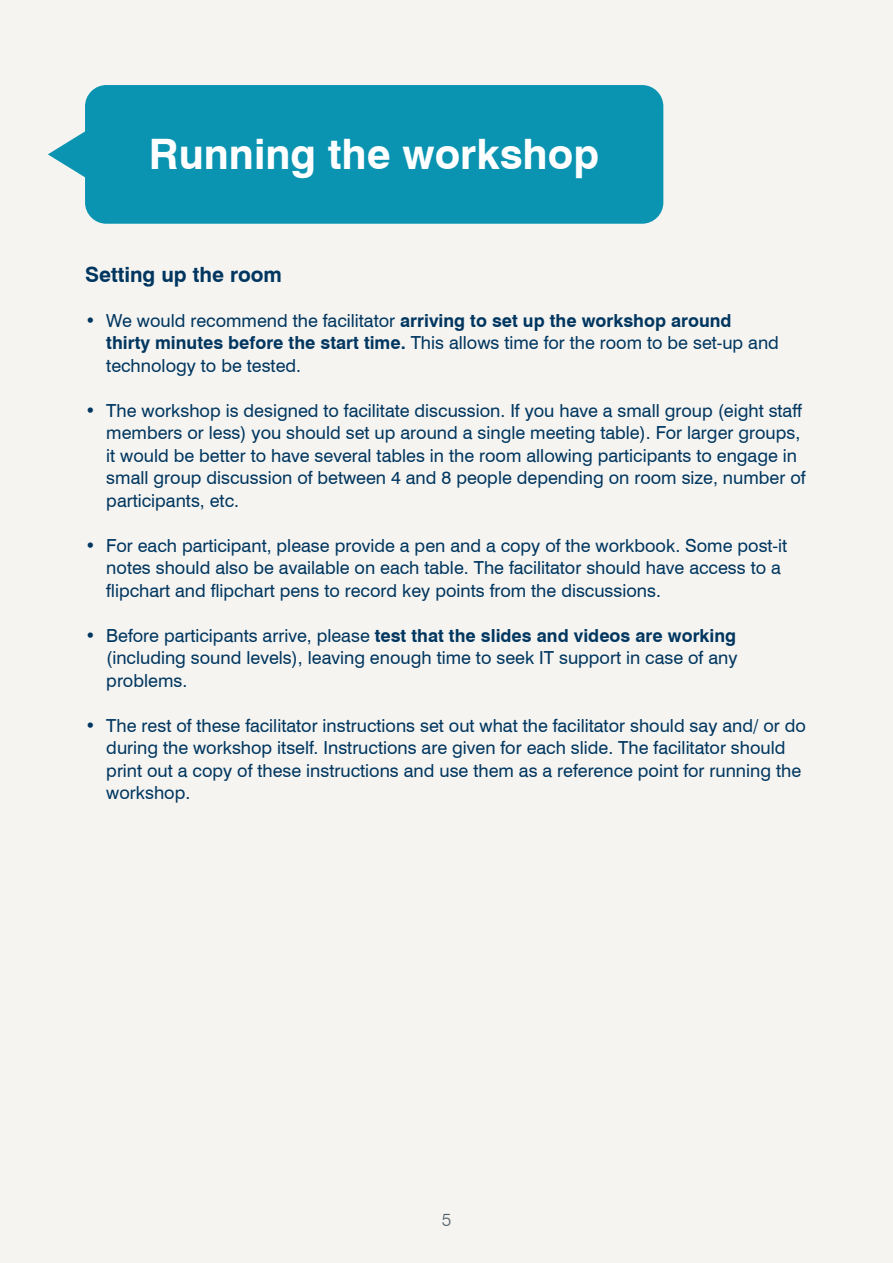
<style>
.page{position:relative;width:893px;height:1263px;background:#f5f4f1}
.page>*{position:absolute;margin:0;border:0;box-sizing:border-box;transform-origin:0 0}
.t1{font:700 42px "Swiss 721 BT";color:#fff}
.t2{font:700 21px "Swiss 721 BT";color:#00365f}
.t3{font:18px/22.5px "Swiss 721 BT";color:#00365f}
.t4{font:300 18px "Swiss 721 BT";color:#54616c}
.s1{font-weight:700}
</style>
<div class="page">
<div style="left:85px;top:85px;width:578px;height:139px;background:#0a94b1;border-radius:21px"></div>
<svg style="left:48px;top:131px;width:37px;height:47px"></svg>
<h1 class="t1" style="left:149px;top:129px;width:452px">Running the workshop</h1>
<p class="t2" style="left:85px;top:261px;width:199px">Setting up the room</p>
<p class="t3" style="left:106px;top:309px;width:674px;text-indent:-21px">• We would recommend the facilitator <span class="s1">arriving to set up the workshop around thirty minutes before the start time.</span> This allows time for the room to be set-up and technology to be tested.</p>
<p class="t3" style="left:106px;top:399px;width:701px;text-indent:-21px">• The workshop is designed to facilitate discussion. If you have a small group (eight staff members or less) you should set up around a single meeting table). For larger groups, it would be better to have several tables in the room allowing participants to engage in small group discussion of between 4 and 8 people depending on room size, number of participants, etc.</p>
<p class="t3" style="left:106px;top:534px;width:682px;text-indent:-21px">• For each participant, please provide a pen and a copy of the workbook. Some post-it notes should also be available on each table. The facilitator should have access to a flipchart and flipchart pens to record key points from the discussions.</p>
<p class="t3" style="left:106px;top:624px;width:633px;text-align:justify;text-indent:-21px">• Before participants arrive, please <span class="s1">test that the slides and videos are working </span>(including sound levels), leaving enough time to seek IT support in case of any problems.</p>
<p class="t3" style="left:106px;top:714px;width:701px;text-indent:-21px">• The rest of these facilitator instructions set out what the facilitator should say and/ or do during the workshop itself. Instructions are given for each slide. The facilitator should print out a copy of these instructions and use them as a reference point for running the workshop.</p>
<p class="t4" style="left:442px;top:1208px;width:11px">5</p>
</div>
